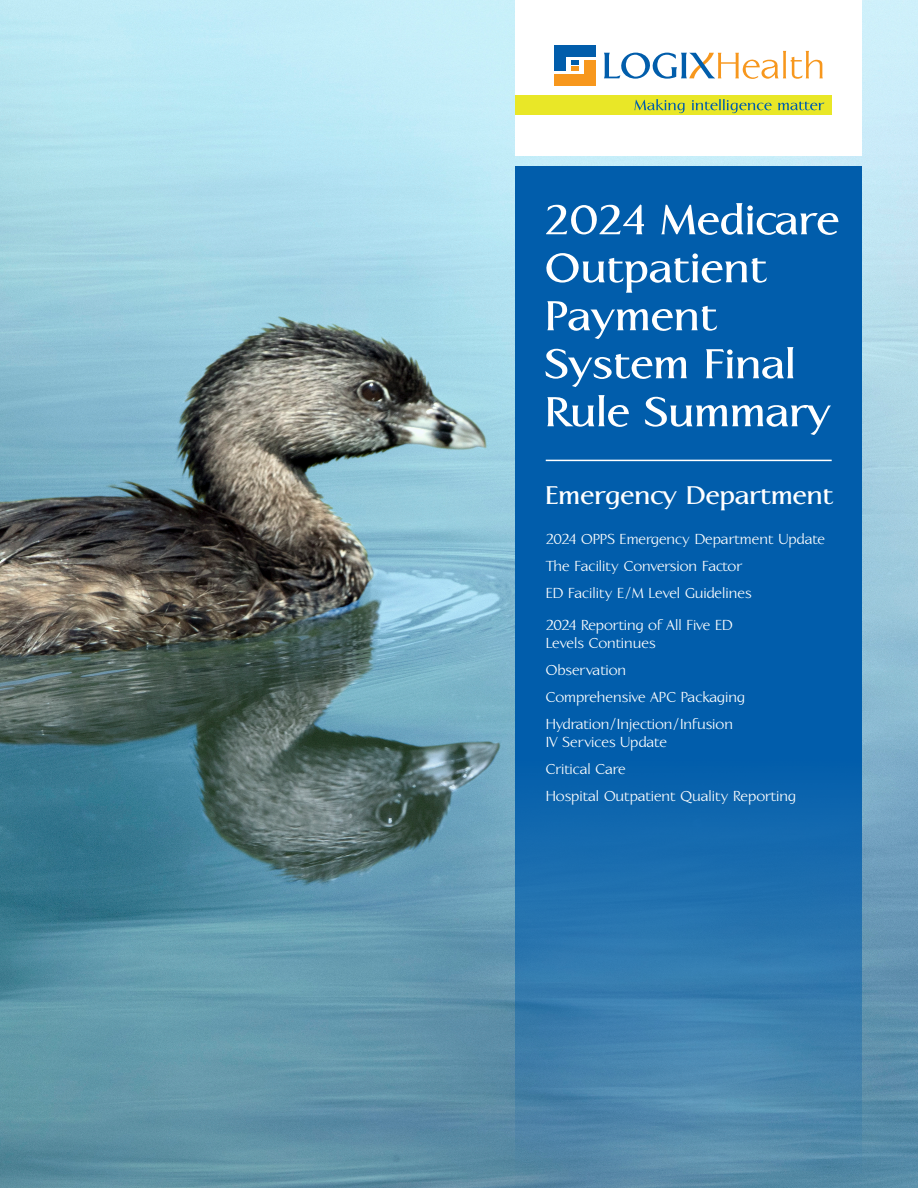
<style>
.page{position:relative;width:918px;height:1188px;background:#fff}
.page>*{position:absolute;margin:0;border:0;box-sizing:border-box;transform-origin:0 0}
.t1{font:700 54px/48px "Aperto";color:#fff}
.t2{font:700 33px "Aperto";color:#fff}
.Header_that_goes_in_green_bar{font:18.75px "Aperto";color:#fff}
</style>
<div class="page">
<img style="left:0;top:0;width:918px;height:1188px">
<div style="left:515px;top:0;width:347px;height:156px;background:#fff"></div>
<div style="left:584px;top:60px;width:12px;height:26px;background:#f7971d"></div>
<div style="left:554px;top:75px;width:42px;height:11px;background:#f7971d"></div>
<div style="left:571px;top:66px;width:8px;height:5px;background:#f7971d"></div>
<div style="left:554px;top:45px;width:12px;height:26px;background:#015dab"></div>
<div style="left:554px;top:45px;width:42px;height:11px;background:#015dab"></div>
<div style="left:571px;top:60px;width:8px;height:5px;background:#015dab"></div>
<svg style="left:604px;top:51px;width:219px;height:28px"></svg>
<div style="left:515px;top:96px;width:316px;height:19px;background:#e9e727"></div>
<svg style="left:634px;top:99px;width:51px;height:15px"></svg>
<svg style="left:692px;top:99px;width:80px;height:15px"></svg>
<svg style="left:778px;top:102px;width:47px;height:9px"></svg>
<svg style="left:515px;top:166px;width:347px;height:1022px;background:#1568ac"></svg>
<hr style="left:546px;top:460px;width:286px;height:1px;background:#fff">
<p class="t1" style="left:546px;top:192px;width:296px">2024 Medicare<br>Outpatient<br>Payment<br>System Final<br>Rule Summary</p>
<p class="t2" style="left:546px;top:473px;width:290px">Emergency Department</p>
<p class="Header_that_goes_in_green_bar" style="left:546px;top:531px;width:281px">2024 OPPS Emergency Department Update</p>
<p class="Header_that_goes_in_green_bar" style="left:546px;top:558px;width:198px">The Facility Conversion Factor</p>
<p class="Header_that_goes_in_green_bar" style="left:546px;top:585px;width:207px">ED Facility E/M Level Guidelines</p>
<p class="Header_that_goes_in_green_bar" style="left:546px;top:617px;width:189px">2024 Reporting of All Five ED</p>
<p class="Header_that_goes_in_green_bar" style="left:546px;top:635px;width:111px">Levels Continues</p>
<p class="Header_that_goes_in_green_bar" style="left:546px;top:662px;width:82px">Observation</p>
<p class="Header_that_goes_in_green_bar" style="left:546px;top:689px;width:201px">Comprehensive APC Packaging</p>
<p class="Header_that_goes_in_green_bar" style="left:546px;top:716px;width:189px">Hydration/Injection/Infusion</p>
<p class="Header_that_goes_in_green_bar" style="left:546px;top:734px;width:123px">IV Services Update</p>
<p class="Header_that_goes_in_green_bar" style="left:546px;top:761px;width:81px">Critical Care</p>
<p class="Header_that_goes_in_green_bar" style="left:546px;top:788px;width:252px">Hospital Outpatient Quality Reporting</p>
</div>
